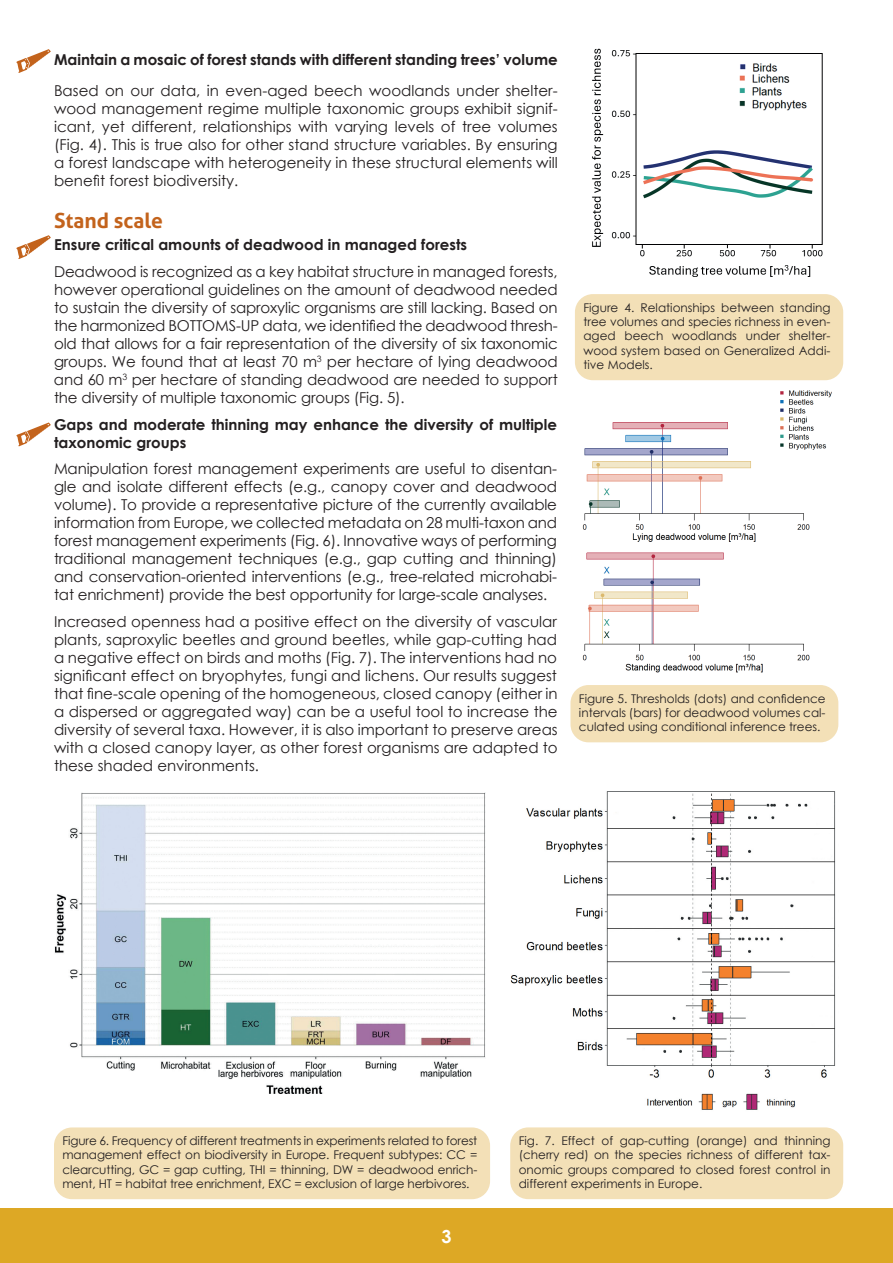
<style>
.page{position:relative;width:893px;height:1263px;background:#fff}
.page>*{position:absolute;margin:0;border:0;box-sizing:border-box;transform-origin:0 0}
.t1{font:700 21px "Aller";color:#c3631c}
.t2{font:700 18px "Century Gothic";color:#fff}
.t3{font:15px/18px "Century Gothic";letter-spacing:-.005em;color:#231f20;text-align:justify}
.t4{font:700 15px/18px "Century Gothic";color:#231f20}
.t5{font:12px/14.4px "Century Gothic";color:#231f20;text-align:justify}
</style>
<div class="page">
<div style="left:0;top:1209px;width:893px;height:54px;background:#dda825"></div>
<div style="left:54px;top:1127px;width:436px;height:72px;background:#f3e0b7;border-radius:18px"></div>
<img style="left:55px;top:793px;width:431px;height:301px">
<img style="left:510px;top:791px;width:326px;height:319px">
<div style="left:510px;top:1127px;width:333px;height:72px;background:#f3e0b7;border-radius:18px"></div>
<img style="left:582px;top:390px;width:250px;height:283px">
<div style="left:570px;top:685px;width:268px;height:57px;background:#f3e0b7;border-radius:18px"></div>
<img style="left:592px;top:48px;width:231px;height:229px">
<div style="left:575px;top:294px;width:268px;height:86px;background:#f3e0b7;border-radius:18px"></div>
<svg style="left:16px;top:235px;width:35px;height:24px"></svg>
<svg style="left:16px;top:49px;width:35px;height:24px"></svg>
<svg style="left:16px;top:422px;width:35px;height:24px"></svg>
<p class="t4" style="left:54px;top:50px;width:505px">Maintain a mosaic of forest stands with different standing trees’ volume</p>
<p class="t3" style="left:54px;top:81px;width:505px">Based on our data, in even-aged beech woodlands under shelter&shy;wood management regime multiple taxonomic groups exhibit signif&shy;icant, yet different, relationships with varying levels of tree volumes (Fig. 4). This is true also for other stand structure variables. By ensuring a forest landscape with heterogeneity in these structural elements will benefit forest biodiversity.</p>
<h1 class="t1" style="left:54px;top:208px;width:111px">Stand scale</h1>
<p class="t4" style="left:54px;top:235px;width:415px">Ensure critical amounts of deadwood in managed forests</p>
<p class="t3" style="left:54px;top:262px;width:505px">Deadwood is recognized as a key habitat structure in managed forests, however operational guidelines on the amount of deadwood needed to sustain the diversity of saproxylic organisms are still lacking. Based on the harmonized BOTTOMS-UP data, we identified the deadwood thresh&shy;old that allows for a fair representation of the diversity of six taxonomic groups. We found that at least 70 m<sup>3</sup> per hectare of lying deadwood and 60 m<sup>3</sup> per hectare of standing deadwood are needed to support the diversity of multiple taxonomic groups (Fig. 5).</p>
<p class="t4" style="left:54px;top:414px;width:505px">Gaps and moderate thinning may enhance the diversity of multiple taxonomic groups</p>
<p class="t3" style="left:54px;top:459px;width:505px">Manipulation forest management experiments are useful to disentan&shy;gle and isolate different effects (e.g., canopy cover and deadwood volume). To provide a representative picture of the currently available information from Europe, we collected metadata on 28 multi-taxon and forest management experiments (Fig. 6). Innovative ways of performing traditional management techniques (e.g., gap cutting and thinning) and conservation-oriented interventions (e.g., tree-related microhabi&shy;tat enrichment) provide the best opportunity for large-scale analyses.</p>
<p class="t3" style="left:54px;top:612px;width:505px">Increased openness had a positive effect on the diversity of vascular plants, saproxylic beetles and ground beetles, while gap-cutting had a negative effect on birds and moths (Fig. 7). The interventions had no significant effect on bryophytes, fungi and lichens. Our results suggest that fine-scale opening of the homogeneous, closed canopy (either in a dispersed or aggregated way) can be a useful tool to increase the diversity of several taxa. However, it is also important to preserve areas with a closed canopy layer, as other forest organisms are adapted to these shaded environments.</p>
<p class="t5" style="left:583px;top:300px;width:249px">Figure 4. Relationships between standing tree volumes and species richness in even&shy;aged beech woodlands under shelter&shy;wood system based on Generalized Addi&shy;tive Models.</p>
<p class="t5" style="left:579px;top:691px;width:248px">Figure 5. Thresholds (dots) and confidence intervals (bars) for deadwood volumes cal&shy;culated using conditional inference trees.</p>
<p class="t5" style="left:63px;top:1133px;width:416px">Figure 6. Frequency of different treatments in experiments related to forest management effect on biodiversity in Europe. Frequent subtypes: CC = clearcutting, GC = gap cutting, THI = thinning, DW = deadwood enrich&shy;ment, HT = habitat tree enrichment, EXC = exclusion of large herbivores.</p>
<p class="t5" style="left:519px;top:1133px;width:313px">Fig. 7. Effect of gap-cutting (orange) and thinning (cherry red) on the species richness of different tax&shy;onomic groups compared to closed forest control in different experiments in Europe.</p>
<p class="t2" style="left:441px;top:1222px;width:12px">3</p>
</div>
